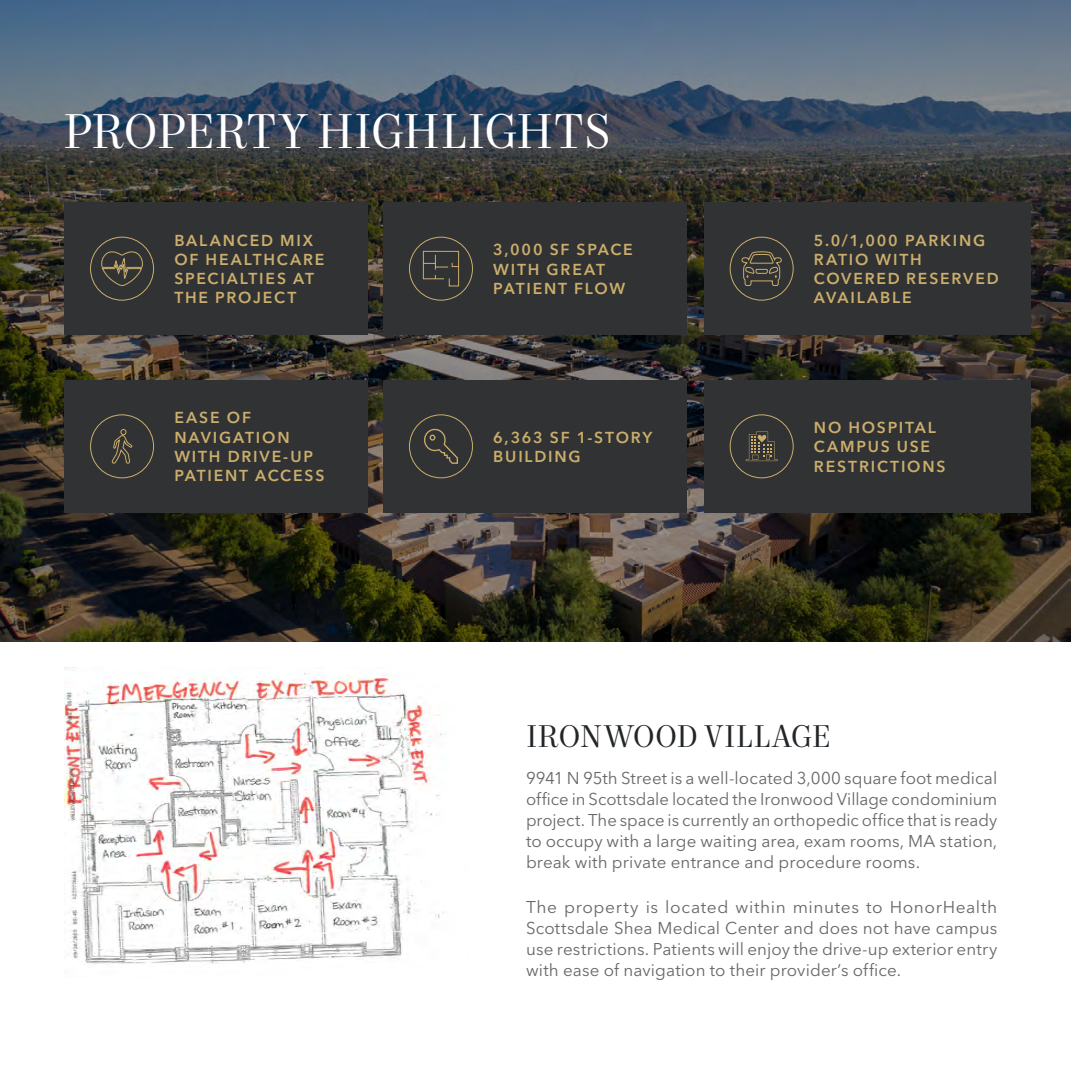
<style>
.page{position:relative;width:1071px;height:1071px;background:#fff}
.page>*{position:absolute;margin:0;border:0;box-sizing:border-box;transform-origin:0 0}
.Headline_-_Level_1_-_White_2023{font:49px "Mort Modern 08";letter-spacing:-.015em;color:#fff}
.Stat_Italic_-_Gold_2023{font:31.5px "Mort Modern 08";color:#222628}
.Body_Copy_-_White_2023{font:16.97px/21px "Avenir Next LT Pro";letter-spacing:.005em;color:#696667;text-align:justify}
.Subhead_-_Level_1_-_Gold_2023{font:600 15.75px/19.2px "Avenir Next LT Pro";letter-spacing:.115em;color:#cbae6b}
</style>
<div class="page">
<img style="left:0;top:0;width:1071px;height:641px">
<div style="left:64px;top:202px;width:303px;height:133px;background:#313234"></div>
<svg style="left:100px;top:241px;width:43px;height:58px"></svg>
<div style="left:90px;top:237px;width:64px;height:64px;border:1px solid #cbae6b;border-radius:50%"></div>
<div style="left:64px;top:380px;width:303px;height:133px;background:#313234"></div>
<svg style="left:111px;top:429px;width:22px;height:35px"></svg>
<div style="left:90px;top:414px;width:64px;height:64px;border:1px solid #cbae6b;border-radius:50%"></div>
<div style="left:383px;top:202px;width:303px;height:133px;background:#313234"></div>
<div style="left:383px;top:380px;width:303px;height:133px;background:#313234"></div>
<svg style="left:423px;top:250px;width:36px;height:37px"></svg>
<div style="left:409px;top:237px;width:64px;height:64px;border:1px solid #cbae6b;border-radius:50%"></div>
<svg style="left:424px;top:428px;width:34px;height:36px"></svg>
<div style="left:409px;top:414px;width:64px;height:64px;border:1px solid #cbae6b;border-radius:50%"></div>
<div style="left:704px;top:202px;width:326px;height:133px;background:#313234"></div>
<div style="left:704px;top:380px;width:326px;height:133px;background:#313234"></div>
<svg style="left:740px;top:251px;width:42px;height:41px"></svg>
<div style="left:730px;top:237px;width:64px;height:64px;border:1px solid #cbae6b;border-radius:50%"></div>
<svg style="left:746px;top:432px;width:32px;height:29px"></svg>
<div style="left:730px;top:414px;width:64px;height:64px;border:1px solid #cbae6b;border-radius:50%"></div>
<img style="left:64px;top:668px;width:380px;height:297px">
<p class="Headline_-_Level_1_-_White_2023" style="left:63px;top:102px;width:549px">PROPERTY HIGHLIGHTS</p>
<p class="Subhead_-_Level_1_-_Gold_2023" style="left:174px;top:230px;width:152px">BALANCED MIX<br>OF HEALTHCARE<br>SPECIALTIES AT<br>THE PROJECT</p>
<p class="Subhead_-_Level_1_-_Gold_2023" style="left:174px;top:408px;width:152px">EASE OF<br>NAVIGATION<br>WITH DRIVE-UP<br>PATIENT ACCESS</p>
<p class="Subhead_-_Level_1_-_Gold_2023" style="left:493px;top:240px;width:141px">3,000 SF SPACE<br>WITH GREAT<br>PATIENT FLOW</p>
<p class="Subhead_-_Level_1_-_Gold_2023" style="left:493px;top:427px;width:160px">6,363 SF 1-STORY<br>BUILDING</p>
<p class="Subhead_-_Level_1_-_Gold_2023" style="left:814px;top:230px;width:186px">5.0/1,000 PARKING<br>RATIO WITH<br>COVERED RESERVED<br>AVAILABLE</p>
<p class="Subhead_-_Level_1_-_Gold_2023" style="left:814px;top:418px;width:133px">NO HOSPITAL<br>CAMPUS USE<br>RESTRICTIONS</p>
<p class="Stat_Italic_-_Gold_2023" style="left:526px;top:718px;width:306px">IRONWOOD VILLAGE</p>
<p class="Body_Copy_-_White_2023" style="left:526px;top:768px;width:473px">9941 N 95th Street is a well-located 3,000 square foot medical office in Scottsdale located the Ironwood Village condominium project. The space is currently an orthopedic office that is ready to occupy with a large waiting area, exam rooms, MA station, break with private entrance and procedure rooms.</p>
<p class="Body_Copy_-_White_2023" style="left:526px;top:896px;width:473px">The property is located within minutes to HonorHealth Scottsdale Shea Medical Center and does not have campus use restrictions. Patients will enjoy the drive-up exterior entry with ease of navigation to their provider’s office.</p>
</div>
